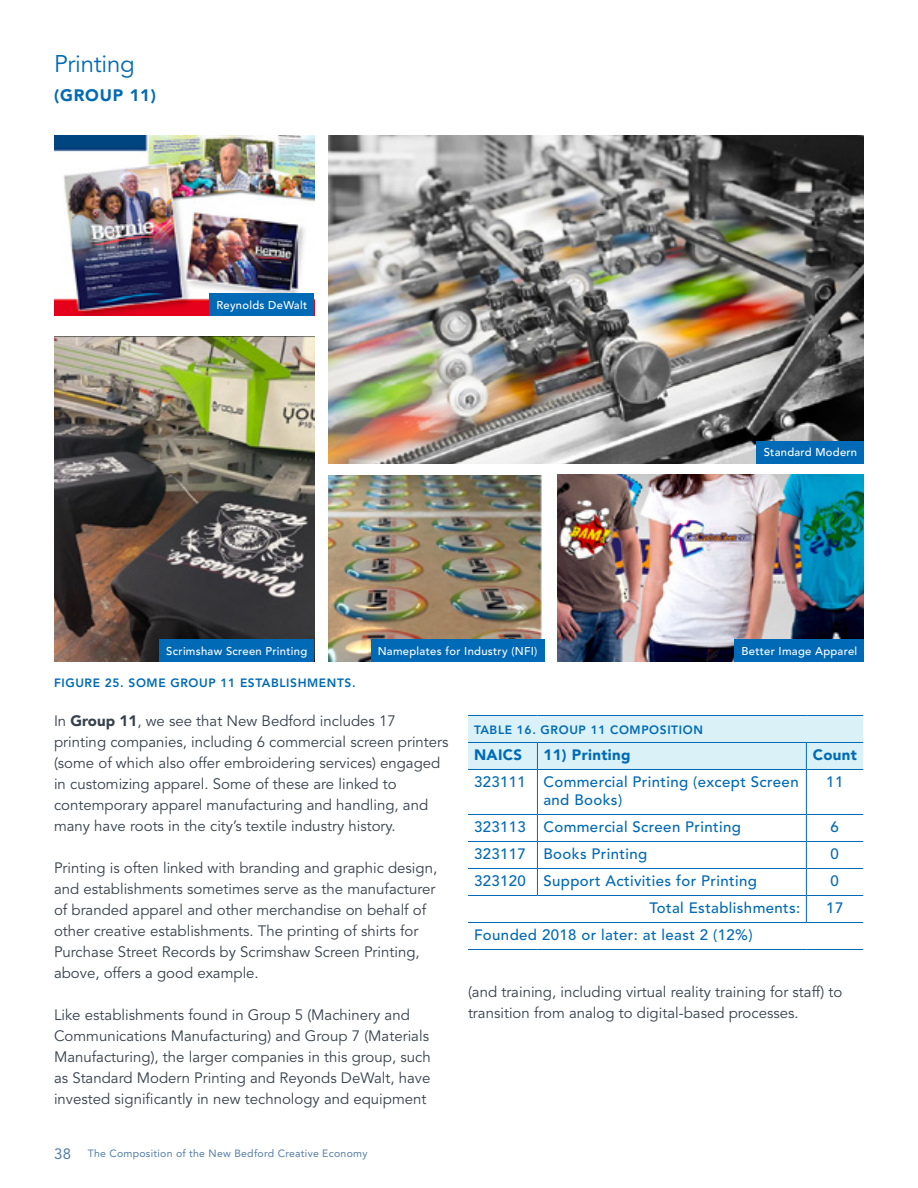
<style>
.page{position:relative;width:918px;height:1188px;background:#fff}
.page>*{position:absolute;margin:0;border:0;box-sizing:border-box;transform-origin:0 0}
.t1{font:24px "Avenir LT Std";letter-spacing:-.01em;color:#006ab6}
.t2{font:900 16.5px "Avenir LT Std";letter-spacing:.05em;color:#006ab6}
.t3{font:15px/21px "Avenir LT Std";color:#36414c}
.t4{font:500 15px/18px "Avenir LT Std";letter-spacing:.025em;color:#006ab6}
.t5{font:900 15px "Avenir LT Std";letter-spacing:.025em;color:#006ab6}
.t6{font:800 12px "Avenir LT Std";letter-spacing:.05em;color:#006ab6}
.t7{font:500 11.25px "Avenir LT Std";letter-spacing:.025em;color:#fff}
.t8{font:10.5px "Avenir LT Std";letter-spacing:.025em;color:#527ca9}
.s1{font-weight:900}
.s2{font-size:15px}
</style>
<div class="page">
<img style="left:329px;top:135px;width:535px;height:328px">
<img style="left:557px;top:474px;width:307px;height:188px">
<img style="left:54px;top:135px;width:260px;height:181px">
<img style="left:329px;top:475px;width:214px;height:187px">
<img style="left:54px;top:337px;width:260px;height:325px">
<div style="left:468px;top:715px;width:395px;height:54px;background:#d9f1f7"></div>
<hr style="left:468px;top:769px;width:69px;height:1px;background:#006ab6">
<hr style="left:537px;top:769px;width:269px;height:1px;background:#006ab6">
<hr style="left:537px;top:770px;width:1px;height:44px;background:#006ab6">
<hr style="left:806px;top:769px;width:57px;height:1px;background:#006ab6">
<hr style="left:806px;top:770px;width:1px;height:44px;background:#006ab6">
<hr style="left:468px;top:814px;width:69px;height:1px;background:#006ab6">
<hr style="left:537px;top:814px;width:269px;height:1px;background:#006ab6">
<hr style="left:806px;top:814px;width:57px;height:1px;background:#006ab6">
<hr style="left:468px;top:841px;width:69px;height:1px;background:#006ab6">
<hr style="left:537px;top:841px;width:269px;height:1px;background:#006ab6">
<hr style="left:806px;top:841px;width:57px;height:1px;background:#006ab6">
<hr style="left:468px;top:868px;width:69px;height:1px;background:#006ab6">
<hr style="left:537px;top:868px;width:269px;height:1px;background:#006ab6">
<svg style="left:537px;top:815px;width:1px;height:80px"></svg>
<hr style="left:806px;top:868px;width:57px;height:1px;background:#006ab6">
<hr style="left:468px;top:895px;width:69px;height:1px;background:#006ab6">
<hr style="left:537px;top:895px;width:269px;height:1px;background:#006ab6">
<hr style="left:806px;top:895px;width:57px;height:1px;background:#006ab6">
<svg style="left:806px;top:815px;width:1px;height:107px"></svg>
<hr style="left:468px;top:922px;width:69px;height:1px;background:#006ab6">
<hr style="left:537px;top:922px;width:269px;height:1px;background:#006ab6">
<hr style="left:806px;top:922px;width:57px;height:1px;background:#006ab6">
<hr style="left:468px;top:949px;width:69px;height:1px;background:#006ab6">
<hr style="left:537px;top:949px;width:269px;height:1px;background:#006ab6">
<hr style="left:806px;top:949px;width:57px;height:1px;background:#006ab6">
<div style="left:210px;top:294px;width:104px;height:22px;background:#006ab6"></div>
<div style="left:757px;top:441px;width:107px;height:22px;background:#006ab6"></div>
<div style="left:735px;top:639px;width:129px;height:23px;background:#006ab6"></div>
<div style="left:371px;top:639px;width:173px;height:23px;background:#006ab6"></div>
<div style="left:160px;top:639px;width:154px;height:23px;background:#006ab6"></div>
<h1 class="t1" style="left:54px;top:50px;width:82px">Printing</h1>
<p class="t2" style="left:54px;top:85px;width:104px">(GROUP 11)</p>
<p class="t7" style="left:216px;top:298px;width:92px">Reynolds DeWalt</p>
<p class="t7" style="left:764px;top:446px;width:95px">Standard Modern</p>
<p class="t7" style="left:166px;top:644px;width:142px">Scrimshaw Screen Printing</p>
<p class="t7" style="left:378px;top:644px;width:161px">Nameplates for Industry (NFI)</p>
<p class="t7" style="left:741px;top:644px;width:117px">Better Image Apparel</p>
<p class="t6" style="left:54px;top:676px;width:303px">FIGURE 25. SOME GROUP 11 ESTABLISHMENTS.</p>
<p class="t3" style="left:54px;top:711px;width:396px">In <span class="s1">Group 11</span>, we see that New Bedford includes 17 printing companies, including 6 commercial screen printers (some of which also offer embroidering services) engaged in customizing apparel. Some of these are linked to contemporary apparel manufacturing and handling, and many have roots in the city’s textile industry history.</p>
<p class="t3" style="left:54px;top:858px;width:385px">Printing is often linked with branding and graphic design, and establishments sometimes serve as the manufacturer of branded apparel and other merchandise on behalf of other creative establishments. The printing of shirts for Purchase Street Records by Scrimshaw Screen Printing, above, offers a good example.</p>
<p class="t3" style="left:54px;top:1005px;width:378px">Like establishments found in Group 5 (Machinery and Communications Manufacturing) and Group 7 (Materials Manufacturing), the larger companies in this group, such as Standard Modern Printing and Reyonds DeWalt, have invested significantly in new technology and equipment</p>
<p class="t8" style="left:54px;top:1148px;width:315px"><span class="s2">38</span> The Composition of the New Bedford Creative Economy</p>
<p class="t6" style="left:474px;top:722px;width:230px">TABLE 16. GROUP 11 COMPOSITION</p>
<p class="t5" style="left:474px;top:746px;width:50px">NAICS</p>
<p class="t5" style="left:543px;top:746px;width:89px">11) Printing</p>
<p class="t5" style="left:813px;top:746px;width:46px">Count</p>
<p class="t4" style="left:543px;top:773px;width:257px;text-indent:-69px">323111 Commercial Printing (except Screen and Books)</p>
<p class="t4" style="left:826px;top:773px;width:19px">11</p>
<p class="t4" style="left:474px;top:818px;width:268px">323113 Commercial Screen Printing</p>
<p class="t4" style="left:831px;top:818px;width:10px">6</p>
<p class="t4" style="left:474px;top:845px;width:175px">323117 Books Printing</p>
<p class="t4" style="left:831px;top:845px;width:10px">0</p>
<p class="t4" style="left:474px;top:872px;width:284px">323120 Support Activities for Printing</p>
<p class="t4" style="left:831px;top:872px;width:10px">0</p>
<p class="t4" style="left:650px;top:899px;width:152px">Total Establishments:</p>
<p class="t4" style="left:826px;top:899px;width:19px">17</p>
<p class="t4" style="left:474px;top:926px;width:280px">Founded 2018 or later: at least 2 (12%)</p>
<p class="t3" style="left:468px;top:982px;width:376px">(and training, including virtual reality training for staff) to transition from analog to digital-based processes.</p>
</div>
